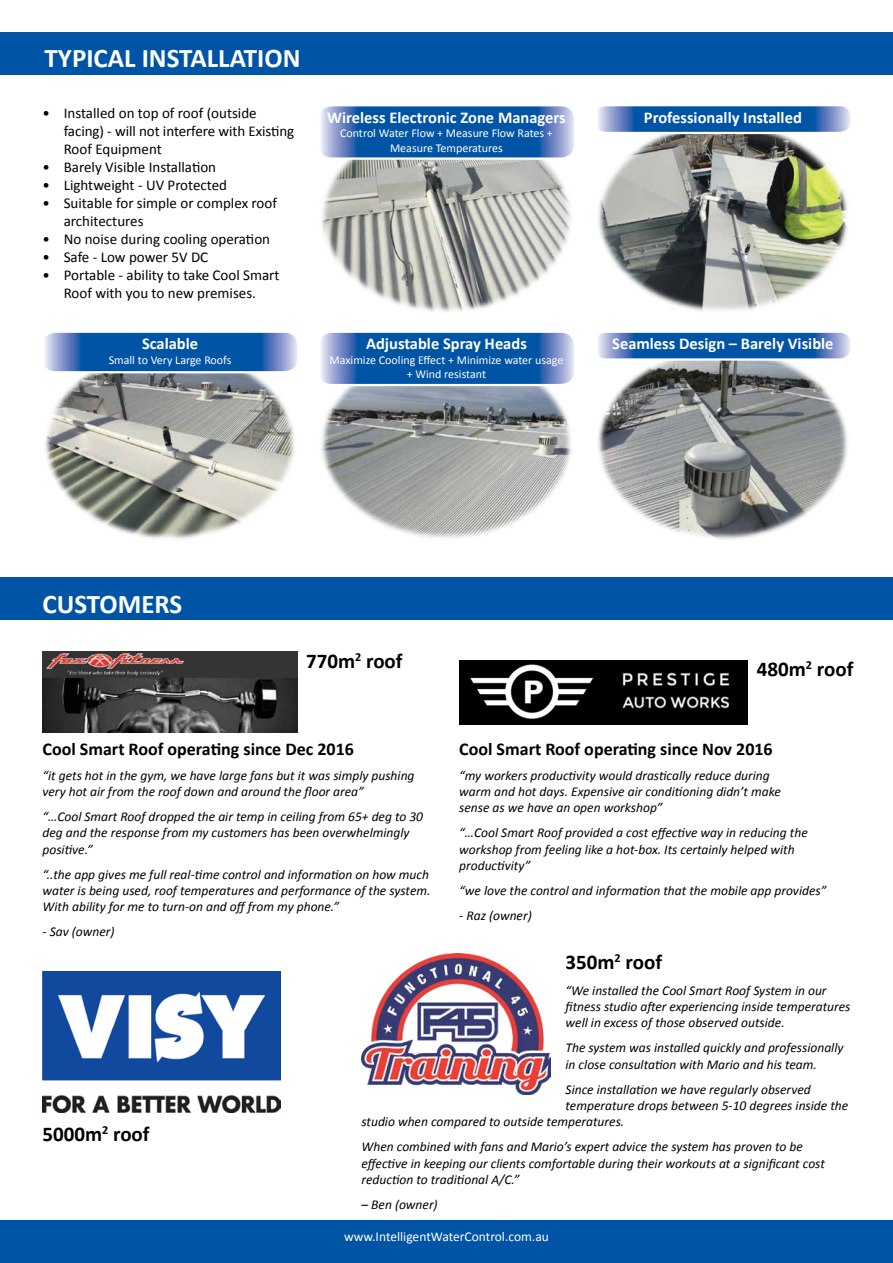
<style>
.page{position:relative;width:893px;height:1263px;background:#fff}
.page>*{position:absolute;margin:0;border:0;box-sizing:border-box;transform-origin:0 0}
.t1{font:700 27px "Calibri";color:#fff}
.t2{font:700 21px "Calibri";color:#000}
.t3{font:700 18px "Calibri";color:#000}
.t4{font:700 16.5px "Calibri";color:#fff}
.t5{font:15px/18px "Calibri";color:#000}
.t6{font:italic 13.5px/16.2px "Calibri";color:#000}
.t7{font:13.5px "Calibri";color:#fff}
.t8{font:12px/14.4px "Calibri";color:#fff;text-align:center}
</style>
<div class="page">
<div style="left:0;top:1220px;width:893px;height:43px;background:#0054a6"></div>
<div style="left:0;top:577px;width:893px;height:43px;background:#0054a6"></div>
<div style="left:0;top:32px;width:893px;height:42px;background:#0054a6"></div>
<img style="left:321px;top:160px;width:250px;height:152px">
<img style="left:598px;top:134px;width:250px;height:177px">
<img style="left:45px;top:373px;width:250px;height:166px">
<img style="left:598px;top:361px;width:250px;height:179px">
<img style="left:321px;top:386px;width:251px;height:153px">
<svg style="left:321px;top:107px;width:252px;height:50px;background:#2366b0"></svg>
<div style="left:317px;top:104px;width:259px;height:56px;border:2px solid #fff;border-radius:14px"></div>
<svg style="left:598px;top:107px;width:252px;height:24px;background:#2467b0"></svg>
<div style="left:593px;top:104px;width:260px;height:30px;border:2px solid #fff;border-radius:12px"></div>
<svg style="left:45px;top:334px;width:252px;height:36px;background:#2467b0"></svg>
<div style="left:40px;top:331px;width:260px;height:42px;border:2px solid #fff;border-radius:14px"></div>
<svg style="left:321px;top:334px;width:252px;height:49px;background:#2366b0"></svg>
<div style="left:317px;top:331px;width:259px;height:55px;border:2px solid #fff;border-radius:14px"></div>
<svg style="left:598px;top:334px;width:252px;height:24px;background:#2467b0"></svg>
<div style="left:593px;top:331px;width:260px;height:30px;border:2px solid #fff;border-radius:12px"></div>
<img style="left:43px;top:972px;width:238px;height:140px">
<img style="left:43px;top:652px;width:255px;height:80px">
<img style="left:459px;top:660px;width:141px;height:64px">
<img style="left:600px;top:660px;width:147px;height:64px">
<img style="left:361px;top:954px;width:190px;height:141px">
<h1 class="t1" style="left:45px;top:41px;width:257px">TYPICAL INSTALLATION</h1>
<p class="t5" style="left:64px;top:104px;width:232px;text-indent:-21px">• Installed on top of roof (outside facing) - will not interfere with Existing<br>Roof Equipment</p>
<p class="t5" style="left:43px;top:158px;width:175px">• Barely Visible Installation</p>
<p class="t5" style="left:43px;top:176px;width:186px">• Lightweight - UV Protected</p>
<p class="t5" style="left:64px;top:194px;width:215px;text-indent:-21px">• Suitable for simple or complex roof architectures</p>
<p class="t5" style="left:43px;top:230px;width:229px">• No noise during cooling operation</p>
<p class="t5" style="left:43px;top:248px;width:167px">• Safe - Low power 5V DC</p>
<p class="t5" style="left:43px;top:266px;width:238px;text-align:center">• Portable - ability to take Cool Smart<br>Roof with you to new premises.</p>
<p class="t4" style="left:142px;top:333px;width:58px">Scalable</p>
<p class="t8" style="left:109px;top:353px;width:124px">Small to Very Large Roofs</p>
<p class="t4" style="left:327px;top:107px;width:240px">Wireless Electronic Zone Managers</p>
<p class="t8" style="left:340px;top:126px;width:214px">Control Water Flow + Measure Flow Rates +<br>Measure Temperatures</p>
<p class="t4" style="left:366px;top:333px;width:162px">Adjustable Spray Heads</p>
<p class="t8" style="left:330px;top:353px;width:235px">Maximize Cooling Effect + Minimize water usage + Wind resistant</p>
<p class="t4" style="left:644px;top:107px;width:159px">Professionally Installed</p>
<p class="t4" style="left:612px;top:333px;width:223px">Seamless Design – Barely Visible</p>
<h1 class="t1" style="left:43px;top:586px;width:141px">CUSTOMERS</h1>
<h2 class="t2" style="left:306px;top:647px;width:98px">770m<sup>2</sup> roof</h2>
<h2 class="t2" style="left:757px;top:656px;width:98px">480m<sup>2</sup> roof</h2>
<h3 class="t3" style="left:43px;top:737px;width:313px">Cool Smart Roof operating since Dec 2016</h3>
<p class="t6" style="left:43px;top:767px;width:374px">“it gets hot in the gym, we have large fans but it was simply pushing very hot air from the roof down and around the floor area”</p>
<p class="t6" style="left:43px;top:808px;width:382px">“…Cool Smart Roof dropped the air temp in ceiling from 65+ deg to 30 deg and the response from my customers has been overwhelmingly positive.”</p>
<p class="t6" style="left:43px;top:866px;width:389px;text-align:justify">“..the app gives me full real-time control and information on how much water is being used, roof temperatures and performance of the system.<br>With ability for me to turn-on and off from my phone.”</p>
<p class="t6" style="left:43px;top:923px;width:74px">- Sav (owner)</p>
<h3 class="t3" style="left:459px;top:737px;width:315px">Cool Smart Roof operating since Nov 2016</h3>
<p class="t6" style="left:459px;top:767px;width:323px">“my workers productivity would drastically reduce during warm and hot days. Expensive air conditioning didn’t make sense as we have an open workshop”</p>
<p class="t6" style="left:459px;top:824px;width:350px">“…Cool Smart Roof provided a cost effective way in reducing the workshop from feeling like a hot-box. Its certainly helped with productivity”</p>
<p class="t6" style="left:459px;top:882px;width:369px">“we love the control and information that the mobile app provides”</p>
<p class="t6" style="left:459px;top:907px;width:74px">- Raz (owner)</p>
<h2 class="t2" style="left:566px;top:949px;width:98px">350m<sup>2</sup> roof</h2>
<p class="t6" style="left:566px;top:981px;width:286px">“We installed the Cool Smart Roof System in our fitness studio after experiencing inside temperatures well in excess of those observed outside.</p>
<p class="t6" style="left:566px;top:1039px;width:279px">The system was installed quickly and professionally in close consultation with Mario and his team.</p>
<p class="t6" style="left:566px;top:1080px;width:247px">Since installation we have regularly observed</p>
<p class="t6" style="left:566px;top:1097px;width:284px">temperature drops between 5-10 degrees inside the</p>
<p class="t6" style="left:361px;top:1113px;width:264px">studio when compared to outside temperatures.</p>
<p class="t6" style="left:361px;top:1138px;width:465px">When combined with fans and Mario’s expert advice the system has proven to be effective in keeping our clients comfortable during their workouts at a significant cost reduction to traditional A/C.”</p>
<p class="t6" style="left:361px;top:1196px;width:78px">– Ben (owner)</p>
<h2 class="t2" style="left:43px;top:1120px;width:109px">5000m<sup>2</sup> roof</h2>
<p class="t7" style="left:344px;top:1228px;width:206px">www.IntelligentWaterControl.com.au</p>
</div>
